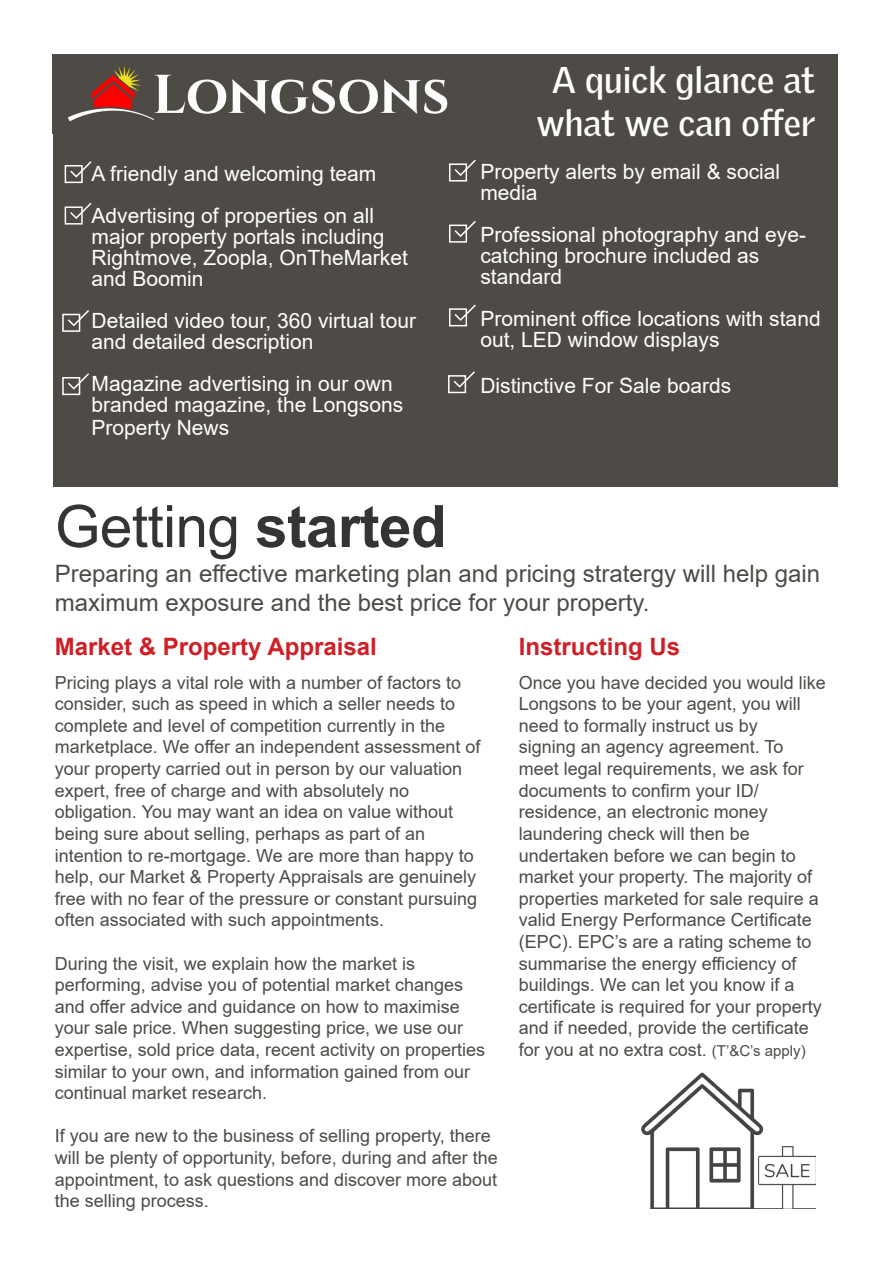
<style>
.page{position:relative;width:893px;height:1263px;background:#fff}
.page>*{position:absolute;margin:0;border:0;box-sizing:border-box;transform-origin:0 0}
.t1{font:58.5px "Arial";letter-spacing:-.01em;color:#343533}
.t2{font:700 36px "Griffith Gothic";color:#fff}
.t3{font:24px/28.8px "Arial";color:#4e4b46}
.t4{font:700 24px "Arial";color:#cd2027}
.t5{font:21px/21px "Arial";color:#fff}
.t6{font:18px/21.6px "Arial";color:#4e4b46}
.s1{font-weight:700}
.s2{font-size:15px}
</style>
<div class="page">
<div style="left:53px;top:54px;width:785px;height:433px;background:#4e4b46"></div>
<div style="left:65px;top:165px;width:18px;height:18px;border:2px solid #fff"></div>
<svg style="left:69px;top:161px;width:23px;height:18px"></svg>
<div style="left:449px;top:163px;width:18px;height:19px;border:2px solid #fff"></div>
<svg style="left:453px;top:159px;width:23px;height:19px"></svg>
<div style="left:449px;top:225px;width:18px;height:18px;border:2px solid #fff"></div>
<svg style="left:453px;top:221px;width:23px;height:18px"></svg>
<div style="left:449px;top:308px;width:18px;height:18px;border:2px solid #fff"></div>
<svg style="left:453px;top:304px;width:23px;height:18px"></svg>
<div style="left:448px;top:375px;width:18px;height:18px;border:2px solid #fff"></div>
<svg style="left:452px;top:371px;width:23px;height:18px"></svg>
<div style="left:65px;top:206px;width:18px;height:19px;border:2px solid #fff"></div>
<svg style="left:69px;top:202px;width:23px;height:19px"></svg>
<div style="left:62px;top:314px;width:18px;height:18px;border:2px solid #fff"></div>
<svg style="left:66px;top:310px;width:23px;height:18px"></svg>
<div style="left:62px;top:377px;width:18px;height:18px;border:2px solid #fff"></div>
<svg style="left:66px;top:373px;width:23px;height:18px"></svg>
<img style="left:641px;top:1072px;width:174px;height:137px">
<img style="left:67px;top:66px;width:381px;height:56px">
<p class="t5" style="left:92px;top:163px;width:286px">A friendly and welcoming team</p>
<p class="t5" style="left:92px;top:205px;width:284px">Advertising of properties on all</p>
<p class="t5" style="left:92px;top:226px;width:318px">major property portals including<br>Rightmove, Zoopla, OnTheMarket and Boomin</p>
<p class="t5" style="left:92px;top:310px;width:326px">Detailed video tour, 360 virtual tour and detailed description</p>
<p class="t5" style="left:92px;top:373px;width:313px;line-height:21.6px">Magazine advertising in our own branded magazine, the Longsons<br>Property News</p>
<p class="t2" style="left:552px;top:58px;width:265px">A quick glance at</p>
<p class="t2" style="left:537px;top:101px;width:280px">what we can offer</p>
<p class="t5" style="left:480px;top:161px;width:301px">Property alerts by email &amp; social media</p>
<p class="t5" style="left:480px;top:224px;width:327px">Professional photography and eye&shy;catching brochure included as</p>
<p class="t5" style="left:480px;top:266px;width:83px">standard</p>
<p class="t5" style="left:480px;top:308px;width:342px">Prominent office locations with stand out, LED window displays</p>
<p class="t5" style="left:480px;top:375px;width:252px">Distinctive For Sale boards</p>
<p class="t1" style="left:55px;top:486px;width:393px">Getting <span class="s1">started</span></p>
<p class="t3" style="left:55px;top:559px;width:767px">Preparing an effective marketing plan and pricing stratergy will help gain maximum exposure and the best price for your property.</p>
<p class="t4" style="left:55px;top:629px;width:323px">Market &amp; Property Appraisal</p>
<p class="t6" style="left:55px;top:671px;width:408px">Pricing plays a vital role with a number of factors to</p>
<p class="t6" style="left:55px;top:693px;width:402px">consider, such as speed in which a seller needs to</p>
<p class="t6" style="left:55px;top:715px;width:392px">complete and level of competition currently in the</p>
<p class="t6" style="left:55px;top:736px;width:427px">marketplace. We offer an independent assessment of your property carried out in person by our valuation</p>
<p class="t6" style="left:55px;top:779px;width:356px">expert, free of charge and with absolutely no</p>
<p class="t6" style="left:55px;top:801px;width:400px">obligation. You may want an idea on value without</p>
<p class="t6" style="left:55px;top:823px;width:372px">being sure about selling, perhaps as part of an</p>
<p class="t6" style="left:55px;top:844px;width:424px">intention to re-mortgage. We are more than happy to help, our Market &amp; Property Appraisals are genuinely free with no fear of the pressure or constant pursuing often associated with such appointments.</p>
<p class="t6" style="left:55px;top:952px;width:362px">During the visit, we explain how the market is</p>
<p class="t6" style="left:55px;top:974px;width:410px">performing, advise you of potential market changes</p>
<p class="t6" style="left:55px;top:995px;width:406px">and offer advice and guidance on how to maximise</p>
<p class="t6" style="left:55px;top:1017px;width:432px">your sale price. When suggesting price, we use our expertise, sold price data, recent activity on properties similar to your own, and information gained from our continual market research.</p>
<p class="t6" style="left:55px;top:1125px;width:444px">If you are new to the business of selling property, there will be plenty of opportunity, before, during and after the appointment, to ask questions and discover more about the selling process.</p>
<p class="t4" style="left:519px;top:629px;width:163px">Instructing Us</p>
<p class="t6" style="left:519px;top:671px;width:309px">Once you have decided you would like<br>Longsons to be your agent, you will need to formally instruct us by</p>
<p class="t6" style="left:519px;top:736px;width:287px">signing an agency agreement. To meet legal requirements, we ask for documents to confirm your ID/</p>
<p class="t6" style="left:519px;top:801px;width:251px">residence, an electronic money</p>
<p class="t6" style="left:519px;top:823px;width:233px">laundering check will then be</p>
<p class="t6" style="left:519px;top:844px;width:295px">undertaken before we can begin to market your property. The majority of</p>
<p class="t6" style="left:519px;top:887px;width:305px">properties marketed for sale require a valid Energy Performance Certificate (EPC). EPC’s are a rating scheme to summarise the energy efficiency of buildings. We can let you know if a certificate is required for your property and if needed, provide the certificate for you at no extra cost. <span class="s2">(T’&amp;C’s apply)</span></p>
</div>
